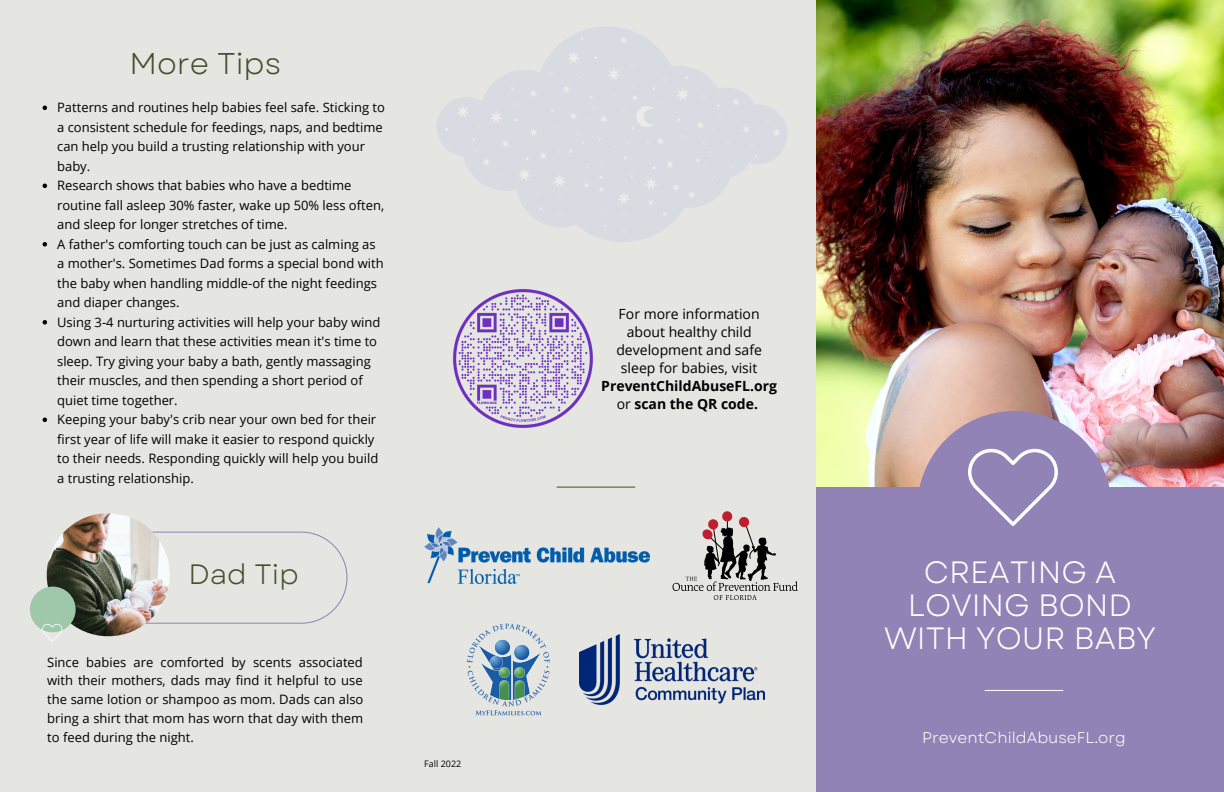
<style>
.page{position:relative;width:1224px;height:792px;background:#e5e6e2}
.page>*{position:absolute;margin:0;border:0;box-sizing:border-box;transform-origin:0 0}
.t1{font:30.8px/33px "Garet";color:#fff;text-align:center}
.t2{font:30px "Garet";color:#464e2e}
.t3{font:28px "Garet";color:#464e2e}
.t4{font:15.5px "Garet";color:#fff}
.t5{font:14px/18px "Open Sans";color:#000;text-align:center}
.t6{font:700 14px/18px "Open Sans";color:#000;text-align:center}
.t7{font:13px/19.5px "Open Sans";color:#000}
.t8{font:9px "Open Sans";color:#000}
.s1{font-weight:400}
</style>
<div class="page">
<img style="left:816px;top:0;width:408px;height:488px">
<div style="left:816px;top:488px;width:408px;height:304px;background:#9183b6"></div>
<div style="left:917px;top:411px;width:195px;height:194px;background:#9183b6;border-radius:50%"></div>
<hr style="left:985px;top:690px;width:78px;height:1px;background:#fff">
<svg style="left:968px;top:449px;width:90px;height:77px"></svg>
<img style="left:453px;top:289px;width:140px;height:139px">
<svg style="left:43px;top:106px;width:4px;height:4px"></svg>
<svg style="left:43px;top:184px;width:4px;height:4px"></svg>
<svg style="left:43px;top:242px;width:4px;height:5px"></svg>
<svg style="left:43px;top:320px;width:4px;height:5px"></svg>
<svg style="left:43px;top:418px;width:4px;height:4px"></svg>
<svg style="left:146px;top:532px;width:201px;height:92px"></svg>
<img style="left:47px;top:513px;width:123px;height:123px;border-radius:50%">
<div style="left:30px;top:587px;width:46px;height:45px;background:#9fc7aa;border-radius:50%"></div>
<svg style="left:42px;top:624px;width:21px;height:18px"></svg>
<img style="left:424px;top:528px;width:225px;height:55px">
<svg style="left:672px;top:511px;width:126px;height:89px"></svg>
<img style="left:467px;top:623px;width:83px;height:93px">
<img style="left:579px;top:634px;width:186px;height:71px">
<hr style="left:557px;top:487px;width:78px;height:1px;background:#464e2e">
<svg style="left:437px;top:27px;width:350px;height:215px"></svg>
<svg style="left:622px;top:230px;width:4px;height:3px"></svg>
<svg style="left:456px;top:36px;width:325px;height:183px"></svg>
<h2 class="t2" style="left:129px;top:42px;width:153px">More Tips</h2>
<p class="t7" style="left:57px;top:98px;width:329px">Patterns and routines help babies feel safe. Sticking to a consistent schedule for feedings, naps, and bedtime can help you build a trusting relationship with your baby.<br>Research shows that babies who have a bedtime routine fall asleep 30% faster, wake up 50% less often, and sleep for longer stretches of time.<br>A father's comforting touch can be just as calming as a mother's. Sometimes Dad forms a special bond with the baby when handling middle-of the night feedings and diaper changes.<br>Using 3-4 nurturing activities will help your baby wind down and learn that these activities mean it's time to sleep. Try giving your baby a bath, gently massaging their muscles, and then spending a short period of quiet time together.<br>Keeping your baby's crib near your own bed for their first year of life will make it easier to respond quickly to their needs. Responding quickly will help you build a trusting relationship.</p>
<h3 class="t3" style="left:189px;top:555px;width:112px">Dad Tip</h3>
<p class="t7" style="left:47px;top:652px;width:318px;line-height:18.8px;text-align:justify">Since babies are comforted by scents associated with their mothers, dads may find it helpful to use the same lotion or shampoo as mom. Dads can also bring a shirt that mom has worn that day with them to feed during the night.</p>
<p class="t8" style="left:424px;top:757px;width:39px">Fall 2022</p>
<p class="t5" style="left:616px;top:305px;width:147px">For more information about healthy child development and safe sleep for babies, visit</p>
<p class="t6" style="left:601px;top:377px;width:177px">PreventChildAbuseFL.org <span class="s1">or</span> scan the QR code.</p>
<h1 class="t1" style="left:884px;top:556px;width:273px">CREATING A<br>LOVING BOND<br>WITH YOUR BABY</h1>
<p class="t4" style="left:922px;top:726px;width:205px">PreventChildAbuseFL.org</p>
</div>
